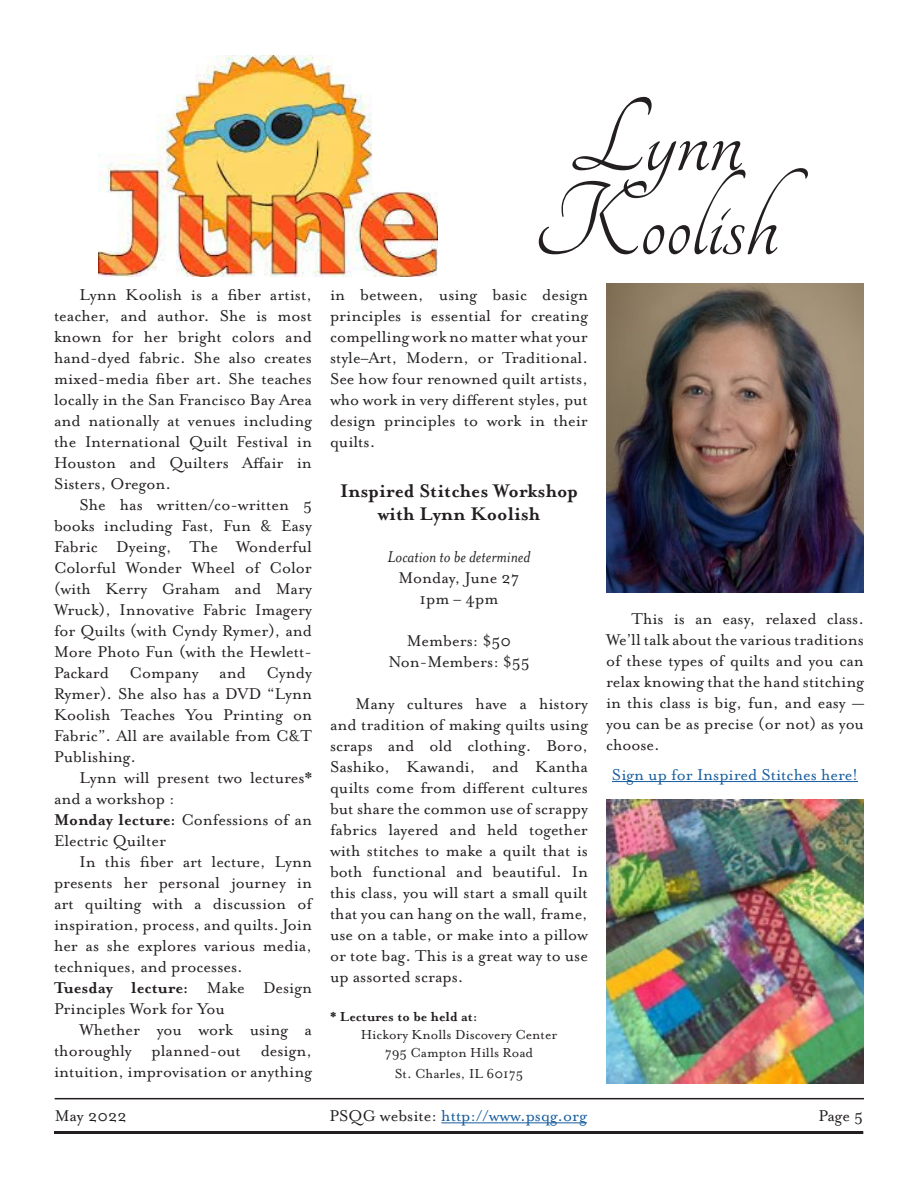
<style>
.page{position:relative;width:918px;height:1188px;background:#fff}
.page>*{position:absolute;margin:0;border:0;box-sizing:border-box;transform-origin:0 0}
.t1{font:114px "Tangerine";color:#231f20}
.Emphasized_body_copy{font:700 21px/22.5px "Mrs Eaves OT";color:#231f20;text-align:center}
.Body_copy{font:18px/21px "Mrs Eaves OT";color:#231f20;text-align:justify}
.t2{font:18px "Mrs Eaves OT";color:#175d9e}
.Body_copy-2{font:italic 18px "Mrs Eaves OT";color:#231f20}
.Body_copy-3{font:15px "Mrs Eaves OT";color:#231f20}
.Body_copy-4{font:700 15px "Mrs Eaves OT";color:#231f20}
.s1{font-weight:700}
.s2{color:#231f20}
</style>
<div class="page">
<hr style="left:441px;top:1123px;width:146px;height:1px;background:#175d9e">
<hr style="left:55px;top:1098px;width:809px;height:1px;background:#231f20">
<hr style="left:54px;top:1131px;width:809px;height:3px;background:#231f20">
<img style="left:98px;top:56px;width:340px;height:220px">
<img style="left:606px;top:284px;width:258px;height:308px">
<hr style="left:612px;top:781px;width:246px;height:1px;background:#175d9e">
<img style="left:606px;top:799px;width:258px;height:284px">
<p class="Body_copy" style="left:54px;top:284px;width:260px;text-indent:26px">Lynn Koolish is a fiber artist, teacher, and author. She is most known for her bright colors and hand-dyed fabric. She also creates mixed-media fiber art. She teaches locally in the San Francisco Bay Area and nationally at venues including the International Quilt Festival in Houston and Quilters Affair in Sisters, Oregon.</p>
<p class="Body_copy" style="left:54px;top:494px;width:260px;text-indent:26px">She has written/co-written 5 books including Fast, Fun &amp; Easy Fabric Dyeing, The Wonderful Colorful Wonder Wheel of Color (with Kerry Graham and Mary Wruck), Innovative Fabric Imagery for Quilts (with Cyndy Rymer), and More Photo Fun (with the Hewlett-Packard Company and Cyndy Rymer). She also has a DVD “Lynn Koolish Teaches You Printing on Fabric”. All are available from C&amp;T Publishing.</p>
<p class="Body_copy" style="left:54px;top:767px;width:260px;text-indent:26px">Lynn will present two lectures* and a workshop :</p>
<p class="Body_copy" style="left:54px;top:809px;width:260px"><span class="s1">Monday lecture:</span> Confessions of an<br>Electric Quilter</p>
<p class="Body_copy" style="left:54px;top:851px;width:260px;text-indent:26px">In this fiber art lecture, Lynn presents her personal journey in art quilting with a discussion of inspiration, process, and quilts. Join her as she explores various media, techniques, and processes.</p>
<p class="Body_copy" style="left:54px;top:977px;width:260px"><span class="s1">Tuesday lecture:</span> Make Design<br>Principles Work for You</p>
<p class="Body_copy" style="left:54px;top:1019px;width:260px;text-indent:26px">Whether you work using a thoroughly planned-out design, intuition, improvisation or anything</p>
<p class="t1" style="left:569px;top:83px;width:175px">Lynn</p>
<p class="t1" style="left:533px;top:167px;width:246px">Koolish</p>
<p class="Body_copy" style="left:330px;top:284px;width:260px">in between, using basic design principles is essential for creating compelling work no matter what your style–Art, Modern, or Traditional.<br>See how four renowned quilt artists, who work in very different styles, put design principles to work in their quilts.</p>
<p class="Emphasized_body_copy" style="left:340px;top:480px;width:239px">Inspired Stitches Workshop with Lynn Koolish</p>
<p class="Body_copy-2" style="left:388px;top:547px;width:144px">Location to be determined</p>
<p class="Body_copy" style="left:399px;top:567px;width:122px">Monday, June 27</p>
<p class="Body_copy" style="left:420px;top:588px;width:80px">1pm – 4pm</p>
<p class="Body_copy" style="left:407px;top:630px;width:106px">Members: $50</p>
<p class="Body_copy" style="left:388px;top:651px;width:143px">Non-Members: $55</p>
<p class="Body_copy" style="left:330px;top:693px;width:260px;text-indent:26px">Many cultures have a history and tradition of making quilts using scraps and old clothing. Boro, Sashiko, Kawandi, and Kantha quilts come from different cultures but share the common use of scrappy fabrics layered and held together with stitches to make a quilt that is both functional and beautiful. In this class, you will start a small quilt that you can hang on the wall, frame, use on a table, or make into a pillow or tote bag. This is a great way to use up assorted scraps.</p>
<p class="Body_copy-4" style="left:330px;top:1008px;width:149px">* Lectures to be held at:</p>
<p class="Body_copy-3" style="left:361px;top:1026px;width:198px">Hickory Knolls Discovery Center</p>
<p class="Body_copy-3" style="left:385px;top:1044px;width:150px">795 Campton Hills Road</p>
<p class="Body_copy-3" style="left:395px;top:1065px;width:130px">St. Charles, IL 60175</p>
<p class="Body_copy" style="left:606px;top:609px;width:260px;text-indent:26px">This is an easy, relaxed class.<br>We’ll talk about the various traditions of these types of quilts and you can relax knowing that the hand stitching in this class is big, fun, and easy — you can be as precise (or not) as you choose.</p>
<p class="t2" style="left:612px;top:765px;width:248px">Sign up for Inspired Stitches here!</p>
<p class="Body_copy" style="left:55px;top:1106px;width:74px">May 2022</p>
<p class="t2" style="left:329px;top:1106px;width:259px"><span class="s2">PSQG website:</span> http://www.psqg.org</p>
<p class="Body_copy" style="left:818px;top:1106px;width:46px">Page 5</p>
</div>
